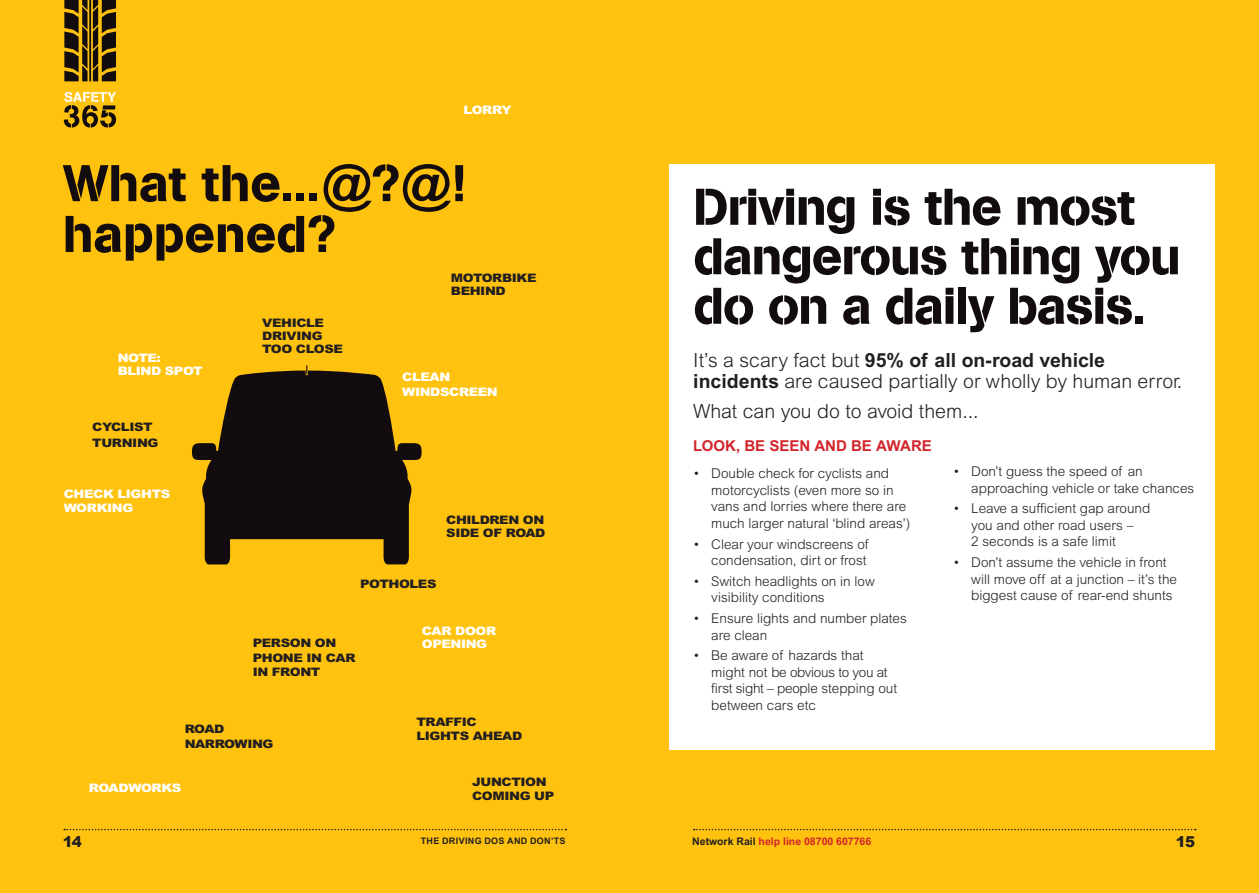
<style>
.page{position:relative;width:1259px;height:893px;background:#ffc20e}
.page>*{position:absolute;margin:0;border:0;box-sizing:border-box;transform-origin:0 0}
.t1{font:51px/49.5px "AG Book Stencil";letter-spacing:-.025em;color:#130c0e}
.t2{font:51px/50.8px "AG Book Stencil";letter-spacing:-.005em;color:#130c0e}
.t3{font:300 19.5px/29.5px "Arial";color:#231f20}
.t4{font:700 19.5px "Arial SFMT";color:#231f20}
.t5{font:700 15px "Arial SFMT";color:#d2232a}
.t6{font:900 15px "Arial";color:#231f20}
.t7{font:300 13.5px/16.5px "Arial";color:#231f20}
.t8{font:900 11.7px/14.2px "Arial";letter-spacing:-.03em;color:#231f20;scale:1.12 1}
.t9{font:900 11.7px/13px "Arial";letter-spacing:-.03em;color:#fff;scale:1.12 1}
.t10{font:700 10.5px "Arial SFMT";color:#d2232a}
.t11{font:700 9px "Arial SFMT";letter-spacing:.04em;color:#231f20}
.s1{font-family:"Arial SFMT";font-weight:700}
.s2{font-family:"Arial";font-weight:300}
.s3{color:#231f20}
</style>
<div class="page">
<div style="left:669px;top:164px;width:546px;height:585px;background:#fff"></div>
<svg style="left:192px;top:365px;width:229px;height:199px;fill:#130c0e"></svg>
<svg style="left:693px;top:829px;width:502px;height:1px"></svg>
<svg style="left:64px;top:829px;width:502px;height:1px"></svg>
<svg style="left:64px;top:92px;width:52px;height:36px"></svg>
<svg style="left:64px;top:0;width:52px;height:81px"></svg>
<p class="t9" style="left:463px;top:103px;width:44px">LORRY</p>
<h1 class="t2" style="left:63px;top:158px;width:404px">What the...<span class="s1">@</span>?<span class="s1">@</span>! happened?</h1>
<p class="t9" style="left:118px;top:351px;width:77px">NOTE:<br>BLIND SPOT</p>
<p class="t8" style="left:92px;top:419px;width:61px;line-height:15.1px">CYCLIST<br>TURNING</p>
<p class="t9" style="left:64px;top:486px;width:97px;line-height:14.2px">CHECK LIGHTS<br>WORKING</p>
<p class="t8" style="left:262px;top:316px;width:74px;line-height:13px">VEHICLE<br>DRIVING<br>TOO CLOSE</p>
<p class="t8" style="left:451px;top:271px;width:78px;line-height:13px">MOTORBIKE<br>BEHIND</p>
<p class="t9" style="left:402px;top:370px;width:87px;line-height:14.2px">CLEAN<br>WINDSCREEN</p>
<p class="t8" style="left:446px;top:513px;width:90px;line-height:13px">CHILDREN ON<br>SIDE OF ROAD</p>
<p class="t8" style="left:360px;top:576px;width:70px">POTHOLES</p>
<p class="t8" style="left:253px;top:636px;width:93px">PERSON ON<br>PHONE IN CAR<br>IN FRONT</p>
<p class="t9" style="left:422px;top:623px;width:68px">CAR DOOR<br>OPENING</p>
<p class="t8" style="left:185px;top:722px;width:81px">ROAD<br>NARROWING</p>
<p class="t8" style="left:416px;top:714px;width:96px">TRAFFIC<br>LIGHTS AHEAD</p>
<p class="t9" style="left:89px;top:781px;width:84px">ROADWORKS</p>
<p class="t8" style="left:472px;top:774px;width:75px">JUNCTION<br>COMING UP</p>
<h1 class="t1" style="left:693px;top:182px;width:489px">Driving is the most dangerous thing you do on a daily basis.</h1>
<h2 class="t4" style="left:693px;top:349px;width:413px"><span class="s2">It’s a scary fact but</span> 95% of all on-road vehicle</h2>
<h2 class="t3" style="left:693px;top:366px;width:490px"><span class="s1">incidents</span> are caused partially or wholly by human error.<br>What can you do to avoid them...</h2>
<p class="t5" style="left:693px;top:437px;width:21px">Look</p>
<p class="t5" style="left:736px;top:437px;width:54px">, be seen</p>
<p class="t5" style="left:814px;top:437px;width:74px">AND be aware</p>
<p class="t7" style="left:711px;top:465px;width:201px;text-indent:-18px">• Double check for cyclists and motorcyclists (even more so in vans and lorries where there are much larger natural ‘blind areas’)</p>
<p class="t7" style="left:693px;top:535px;width:177px;text-align:right">• Clear your windscreens of condensation, dirt or frost</p>
<p class="t7" style="left:711px;top:573px;width:165px;text-indent:-18px">• Switch headlights on in low visibility conditions</p>
<p class="t7" style="left:711px;top:610px;width:197px;text-indent:-18px">• Ensure lights and number plates are clean</p>
<p class="t7" style="left:711px;top:647px;width:187px;text-indent:-18px">• Be aware of hazards that might not be obvious to you at first sight – people stepping out between cars etc</p>
<p class="t7" style="left:971px;top:463px;width:224px;text-indent:-18px">• Don’t guess the speed of an approaching vehicle or take chances</p>
<p class="t7" style="left:971px;top:500px;width:181px;text-indent:-18px">• Leave a sufficient gap around you and other road users –<br>2 seconds is a safe limit</p>
<p class="t7" style="left:971px;top:554px;width:207px;text-indent:-18px">• Don’t assume the vehicle in front will move off at a junction – it’s the biggest cause of rear-end shunts</p>
<p class="t6" style="left:63px;top:831px;width:21px">14</p>
<p class="t11" style="left:421px;top:835px;width:95px">THE DRIVING DOs and</p>
<p class="t11" style="left:530px;top:835px;width:8px">don</p>
<p class="t11" style="left:551px;top:835px;width:16px">’ts</p>
<p class="t10" style="left:692px;top:835px;width:180px"><span class="s3">Network Rail</span> help line 08700 607766</p>
<p class="t6" style="left:1176px;top:831px;width:21px">15</p>
</div>
